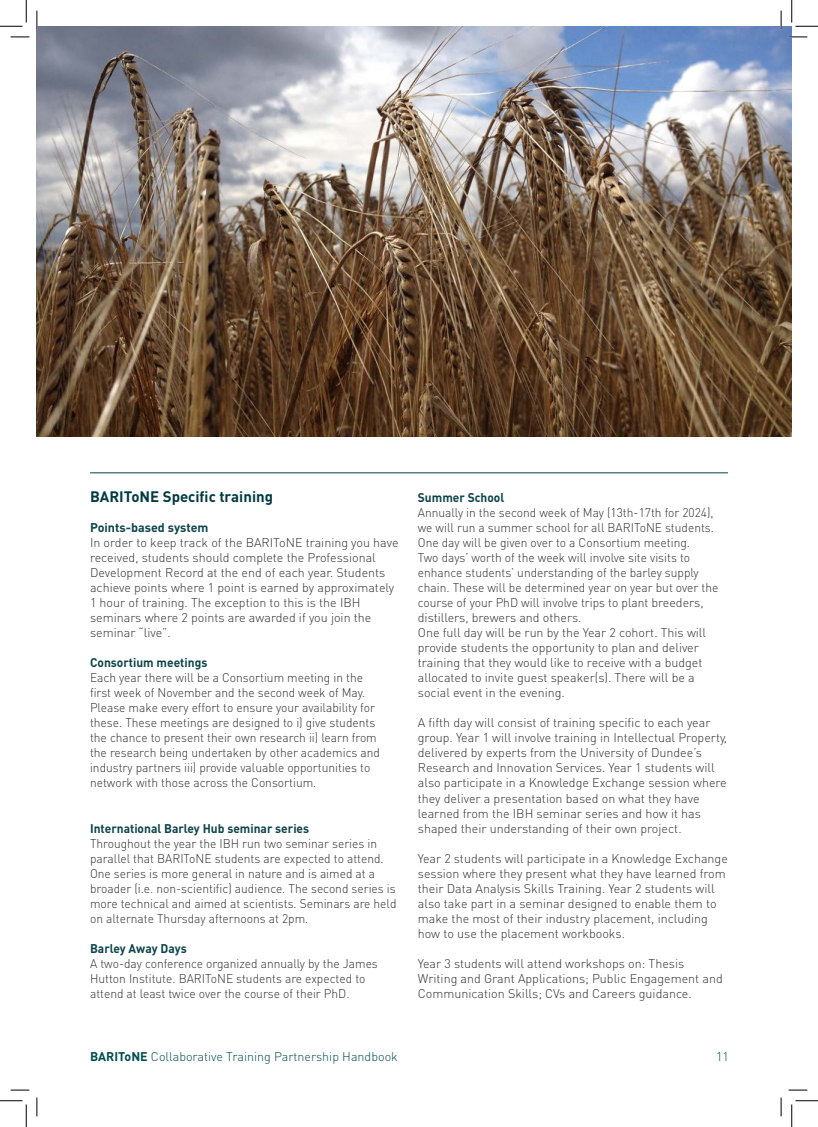
<style>
.page{position:relative;width:818px;height:1127px;background:#fff}
.page>*{position:absolute;margin:0;border:0;box-sizing:border-box;transform-origin:0 0}
.SUBHEAD{font:700 15px "DIN Pro";color:#013a41}
.BodyCopy{font:300 12.5px/15px "DIN Pro";color:#312f30;scale:.96 1}
.BodyCopy-2{font:300 12.5px/15px "DIN Pro";color:#312f30}
.Subhead2{font:300 12.5px/15px "DIN Pro";color:#312f30}
.Subhead2-2{font:700 12.5px "DIN Pro";color:#0e444a;scale:.96 1}
.t1{font:300 12.5px "DIN Pro";color:#004c4e}
.Subhead2-3{font:700 12.5px "DIN Pro";color:#0e444a}
.s1{font-weight:700}
</style>
<div class="page">
<img style="left:37px;top:26px;width:754px;height:410px">
<hr style="left:90px;top:472px;width:638px;height:1px;background:#004648">
<svg style="left:11px;top:36px;width:18px;height:2px"></svg>
<svg style="left:788px;top:36px;width:19px;height:2px"></svg>
<svg style="left:11px;top:1089px;width:18px;height:1px"></svg>
<svg style="left:788px;top:1089px;width:19px;height:1px"></svg>
<svg style="left:36px;top:11px;width:2px;height:18px"></svg>
<svg style="left:36px;top:1097px;width:2px;height:18px"></svg>
<svg style="left:780px;top:11px;width:2px;height:18px"></svg>
<svg style="left:780px;top:1097px;width:2px;height:18px"></svg>
<svg style="left:0;top:0;width:27px;height:27px"></svg>
<svg style="left:0;top:1100px;width:27px;height:26px"></svg>
<svg style="left:791px;top:0;width:27px;height:27px"></svg>
<svg style="left:791px;top:1100px;width:27px;height:26px"></svg>
<p class="SUBHEAD" style="left:90px;top:486px;width:185px">BARIToNE Specific training</p>
<p class="Subhead2-3" style="left:90px;top:519px;width:120px">Points-based system</p>
<p class="Subhead2" style="left:90px;top:534px;width:310px">In order to keep track of the BARIToNE training you have received, students should complete the Professional Development Record at the end of each year. Students achieve points where 1 point is earned by approximately 1 hour of training. The exception to this is the IBH seminars where 2 points are awarded if you join the seminar “live”.</p>
<p class="Subhead2-2" style="left:90px;top:654px;width:124px">Consortium meetings</p>
<p class="BodyCopy" style="left:90px;top:669px;width:304px">Each year there will be a Consortium meeting in the first week of November and the second week of May.<br>Please make every effort to ensure your availability for these. These meetings are designed to i) give students the chance to present their own research ii) learn from the research being undertaken by other academics and industry partners iii) provide valuable opportunities to network with those across the Consortium.</p>
<p class="Subhead2-2" style="left:90px;top:819px;width:230px">International Barley Hub seminar series</p>
<p class="BodyCopy" style="left:90px;top:834px;width:321px">Throughout the year the IBH run two seminar series in parallel that BARIToNE students are expected to attend.<br>One series is more general in nature and is aimed at a broader (i.e. non-scientific) audience. The second series is more technical and aimed at scientists. Seminars are held on alternate Thursday afternoons at 2pm.</p>
<p class="Subhead2-2" style="left:90px;top:939px;width:102px">Barley Away Days</p>
<p class="BodyCopy" style="left:90px;top:954px;width:301px">A two-day conference organized annually by the James<br>Hutton Institute. BARIToNE students are expected to attend at least twice over the course of their PhD.</p>
<p class="Subhead2-2" style="left:418px;top:489px;width:92px">Summer School</p>
<p class="BodyCopy" style="left:418px;top:504px;width:310px">Annually in the second week of May (13th-17th for 2024), we will run a summer school for all BARIToNE students.</p>
<p class="BodyCopy" style="left:418px;top:534px;width:285px">One day will be given over to a Consortium meeting.</p>
<p class="BodyCopy" style="left:418px;top:549px;width:314px">Two days’ worth of the week will involve site visits to enhance students’ understanding of the barley supply chain. These will be determined year on year but over the course of your PhD will involve trips to plant breeders, distillers, brewers and others.</p>
<p class="BodyCopy-2" style="left:418px;top:624px;width:290px">One full day will be run by the Year 2 cohort. This will provide students the opportunity to plan and deliver training that they would like to receive with a budget allocated to invite guest speaker(s). There will be a social event in the evening.</p>
<p class="BodyCopy-2" style="left:418px;top:714px;width:311px">A fifth day will consist of training specific to each year group. Year 1 will involve training in Intellectual Property, delivered by experts from the University of Dundee’s Research and Innovation Services. Year 1 students will also participate in a Knowledge Exchange session where they deliver a presentation based on what they have learned from the IBH seminar series and how it has shaped their understanding of their own project.</p>
<p class="BodyCopy-2" style="left:418px;top:849px;width:311px">Year 2 students will participate in a Knowledge Exchange session where they present what they have learned from their Data Analysis Skills Training. Year 2 students will also take part in a seminar designed to enable them to make the most of their industry placement, including how to use the placement workbooks.</p>
<p class="BodyCopy-2" style="left:418px;top:954px;width:306px">Year 3 students will attend workshops on: Thesis<br>Writing and Grant Applications; Public Engagement and<br>Communication Skills; CVs and Careers guidance.</p>
<p class="t1" style="left:90px;top:1047px;width:309px"><span class="s1">BARIToNE</span> Collaborative Training Partnership Handbook</p>
<p class="t1" style="left:716px;top:1047px;width:14px">11</p>
</div>
